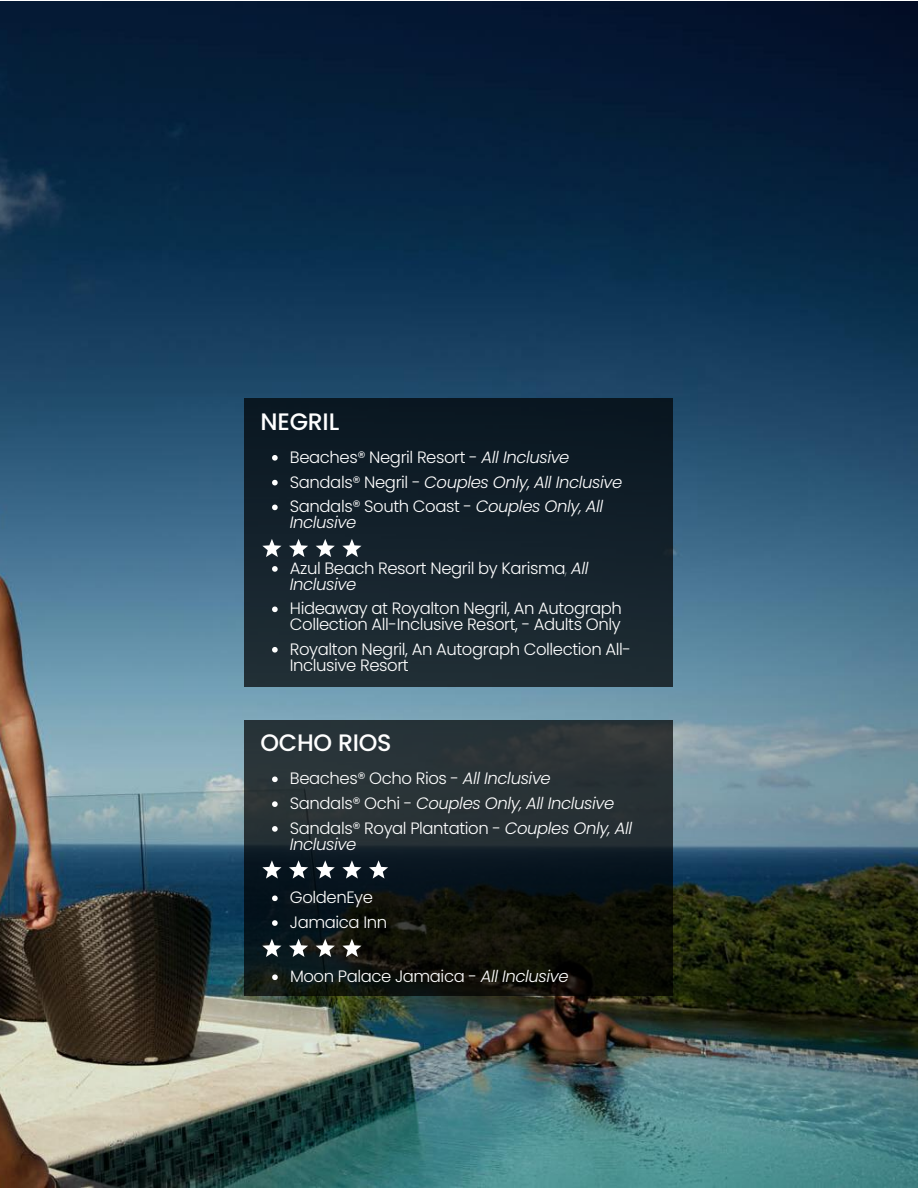
<style>
.page{position:relative;width:918px;height:1188px;background:#fff}
.page>*{position:absolute;margin:0;border:0;box-sizing:border-box;transform-origin:0 0}
.t1{font:500 23.85px "Poppins";letter-spacing:-.01em;color:#fff}
.t2{font:300 16.5px/24.8px "Poppins";letter-spacing:-.025em;color:#fff}
.t3{font:italic 300 16.5px "Poppins";letter-spacing:-.025em;color:#fff}
.s1{font-style:italic}
.s2{font-weight:100}
</style>
<div class="page">
<img style="left:0;top:1px;width:918px;height:1187px">
<div style="left:245px;top:398px;width:428px;height:289px;background:#13212b"></div>
<svg style="left:262px;top:539px;width:19px;height:18px"></svg>
<svg style="left:289px;top:539px;width:19px;height:18px"></svg>
<svg style="left:316px;top:539px;width:19px;height:18px"></svg>
<svg style="left:342px;top:539px;width:19px;height:18px"></svg>
<svg style="left:272px;top:566px;width:6px;height:6px"></svg>
<svg style="left:272px;top:607px;width:6px;height:5px"></svg>
<svg style="left:272px;top:647px;width:6px;height:6px"></svg>
<svg style="left:272px;top:455px;width:6px;height:6px"></svg>
<svg style="left:272px;top:480px;width:6px;height:5px"></svg>
<svg style="left:272px;top:505px;width:6px;height:5px"></svg>
<svg style="left:245px;top:720px;width:428px;height:276px;background:#192122"></svg>
<svg style="left:262px;top:860px;width:19px;height:18px"></svg>
<svg style="left:289px;top:860px;width:19px;height:18px"></svg>
<svg style="left:316px;top:860px;width:19px;height:18px"></svg>
<svg style="left:342px;top:860px;width:19px;height:18px"></svg>
<svg style="left:369px;top:860px;width:19px;height:18px"></svg>
<svg style="left:262px;top:939px;width:19px;height:18px"></svg>
<svg style="left:289px;top:939px;width:19px;height:18px"></svg>
<svg style="left:316px;top:939px;width:19px;height:18px"></svg>
<svg style="left:342px;top:939px;width:19px;height:18px"></svg>
<svg style="left:272px;top:895px;width:6px;height:6px"></svg>
<svg style="left:272px;top:920px;width:6px;height:6px"></svg>
<svg style="left:272px;top:777px;width:6px;height:5px"></svg>
<svg style="left:272px;top:801px;width:6px;height:6px"></svg>
<svg style="left:272px;top:826px;width:6px;height:6px"></svg>
<svg style="left:272px;top:974px;width:6px;height:6px"></svg>
<h1 class="t1" style="left:261px;top:405px;width:80px">NEGRIL</h1>
<p class="t2" style="left:290px;top:445px;width:334px">Beaches® Negril Resort - <span class="s1">All Inclusive<br></span>Sandals® Negril - <span class="s1">Couples Only, All Inclusive<br></span>Sandals® South Coast - <span class="s1">Couples Only, All</span></p>
<p class="t3" style="left:290px;top:511px;width:68px">Inclusive</p>
<p class="t2" style="left:290px;top:560px;width:300px;line-height:15.8px">Azul Beach Resort Negril by Karisma<span class="s2">,</span> <span class="s1">All<br>Inclusive</span></p>
<p class="t2" style="left:290px;top:601px;width:334px;line-height:15.8px">Hideaway at Royalton Negril, An Autograph<br>Collection All-Inclusive Resort, - Adults Only</p>
<p class="t2" style="left:290px;top:641px;width:343px;line-height:15.8px">Royalton Negril, An Autograph Collection All-<br>Inclusive Resort</p>
<h1 class="t1" style="left:261px;top:726px;width:133px">OCHO RIOS</h1>
<p class="t2" style="left:290px;top:766px;width:344px">Beaches® Ocho Rios - <span class="s1">All Inclusive<br></span>Sandals® Ochi - <span class="s1">Couples Only, All Inclusive<br></span>Sandals® Royal Plantation - <span class="s1">Couples Only, All</span></p>
<p class="t3" style="left:290px;top:832px;width:68px">Inclusive</p>
<p class="t2" style="left:290px;top:885px;width:99px">GoldenEye<br>Jamaica Inn</p>
<p class="t2" style="left:290px;top:964px;width:280px">Moon Palace Jamaica - <span class="s1">All Inclusive</span></p>
</div>
